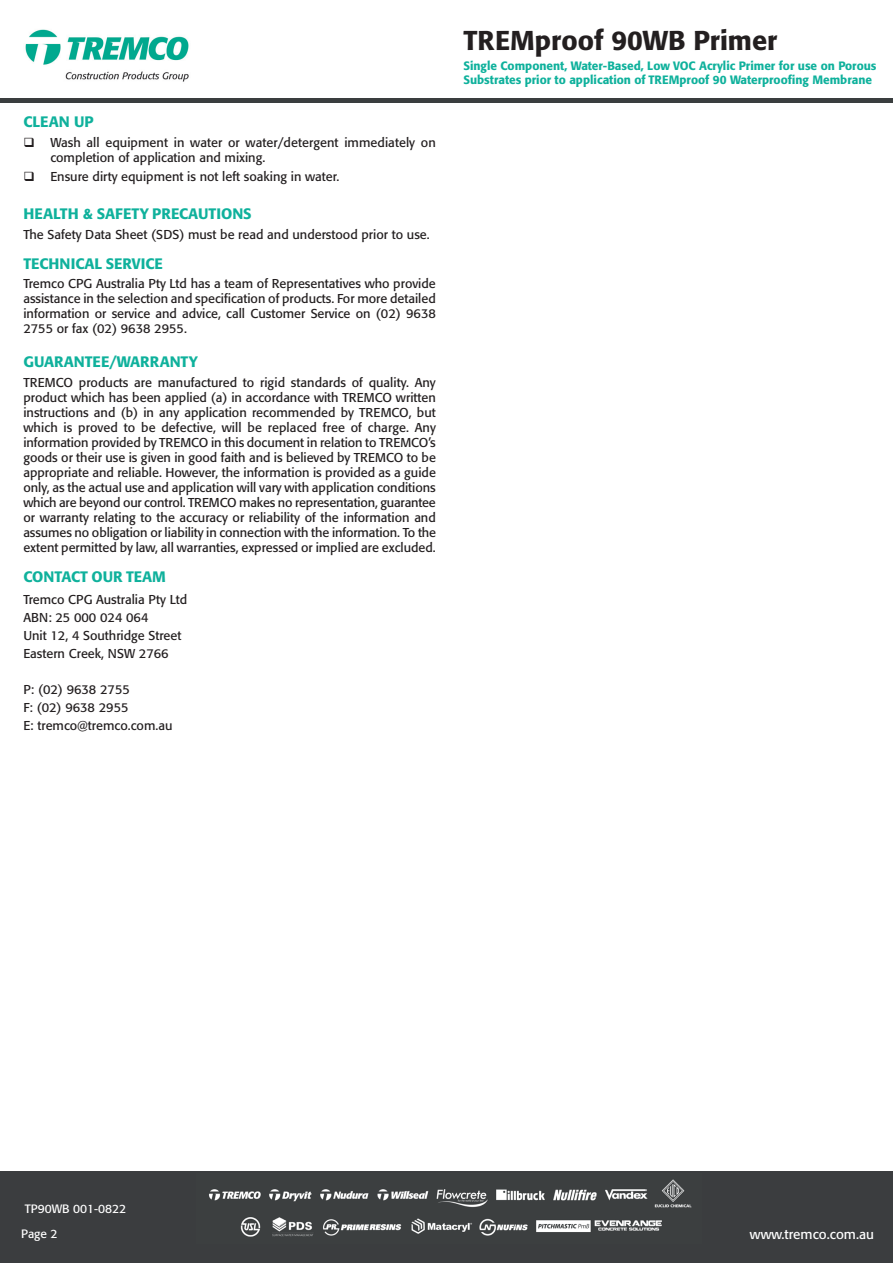
<style>
.page{position:relative;width:893px;height:1263px;background:#fff}
.page>*{position:absolute;margin:0;border:0;box-sizing:border-box;transform-origin:0 0}
.t1{font:500 27px "Formata Pro";color:#231f20}
.t2{font:500 15px "Formata Pro";color:#0fb19c}
.t3{font:13.5px "Formata Pro";color:#fff}
.t4{font:12.75px/15px "Formata Pro";color:#231f20;text-align:justify}
.t5{font:500 12px/14.4px "Formata Pro";color:#0fb19c}
.t6{font:12px "Formata Pro";color:#fff}
</style>
<div class="page">
<div style="left:0;top:1172px;width:893px;height:91px;background:#3b3d3f"></div>
<img style="left:209px;top:1179px;width:483px;height:58px">
<img style="left:25px;top:29px;width:164px;height:53px">
<hr style="left:0;top:99px;width:893px;height:4px;background:#3a3e3f">
<p class="t2" style="left:23px;top:112px;width:72px">CLEAN UP</p>
<p class="t4" style="left:50px;top:135px;width:387px">Wash all equipment in water or water/detergent immediately on completion of application and mixing.</p>
<p class="t4" style="left:50px;top:169px;width:291px">Ensure dirty equipment is not left soaking in water.</p>
<p class="t2" style="left:23px;top:204px;width:230px">HEALTH &amp; SAFETY PRECAUTIONS</p>
<p class="t4" style="left:23px;top:227px;width:408px">The Safety Data Sheet (SDS) must be read and understood prior to use.</p>
<p class="t2" style="left:23px;top:254px;width:141px">TECHNICAL SERVICE</p>
<p class="t4" style="left:23px;top:276px;width:414px">Tremco CPG Australia Pty Ltd has a team of Representatives who provide assistance in the selection and specification of products. For more detailed information or service and advice, call Customer Service on (02) 9638<br>2755 or fax (02) 9638 2955.</p>
<p class="t2" style="left:23px;top:352px;width:176px">GUARANTEE/WARRANTY</p>
<p class="t4" style="left:23px;top:374px;width:414px">TREMCO products are manufactured to rigid standards of quality. Any product which has been applied (a) in accordance with TREMCO written instructions and (b) in any application recommended by TREMCO, but which is proved to be defective, will be replaced free of charge. Any information provided by TREMCO in this document in relation to TREMCO’s goods or their use is given in good faith and is believed by TREMCO to be appropriate and reliable. However, the information is provided as a guide only, as the actual use and application will vary with application conditions which are beyond our control. TREMCO makes no representation, guarantee or warranty relating to the accuracy or reliability of the information and assumes no obligation or liability in connection with the information. To the extent permitted by law, all warranties, expressed or implied are excluded.</p>
<p class="t2" style="left:23px;top:566px;width:144px">CONTACT OUR TEAM</p>
<p class="t4" style="left:23px;top:592px;width:165px">Tremco CPG Australia Pty Ltd</p>
<p class="t4" style="left:23px;top:610px;width:127px">ABN: 25 000 024 064</p>
<p class="t4" style="left:23px;top:628px;width:160px">Unit 12, 4 Southridge Street</p>
<p class="t4" style="left:23px;top:646px;width:147px">Eastern Creek, NSW 2766</p>
<p class="t4" style="left:23px;top:682px;width:108px">P: (02) 9638 2755</p>
<p class="t4" style="left:23px;top:700px;width:107px">F: (02) 9638 2955</p>
<p class="t4" style="left:23px;top:718px;width:151px">E: tremco@tremco.com.au</p>
<p class="t1" style="left:463px;top:23px;width:315px">TREMproof 90WB Primer</p>
<p class="t5" style="left:463px;top:58px;width:415px">Single Component, Water-Based, Low VOC Acrylic Primer for use on Porous<br>Substrates prior to application of TREMproof 90 Waterproofing Membrane</p>
<p class="t6" style="left:25px;top:1201px;width:103px">TP90WB 001-0822</p>
<p class="t6" style="left:21px;top:1226px;width:38px">Page 2</p>
<p class="t3" style="left:750px;top:1226px;width:126px">www.tremco.com.au</p>
</div>
